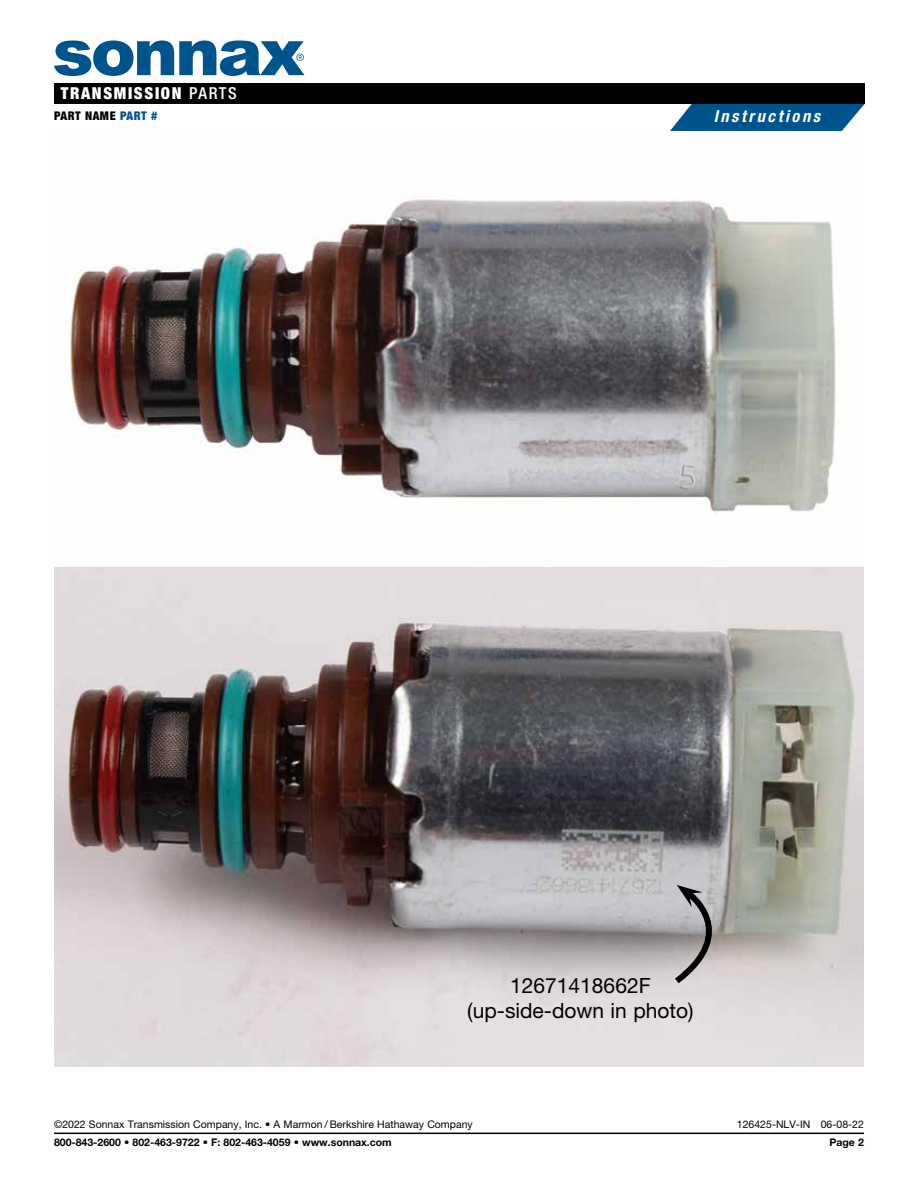
<style>
.page{position:relative;width:918px;height:1188px;background:#fff}
.page>*{position:absolute;margin:0;border:0;box-sizing:border-box;transform-origin:0 0}
.t1{font:21px/25.2px "Helvetica Neue LT Std";color:#000;text-align:center}
.t2{font:900 condensed 16.5px "Helvetica Neue LT Std";letter-spacing:.1em;color:#fff}
.t3{font:italic 700 condensed 16.5px "Helvetica Neue LT Std";letter-spacing:.155em;color:#fff}
.t4{font:900 condensed 12px "Helvetica Neue LT Std";letter-spacing:.05em;color:#000}
.t5{font:10.5px "Helvetica Neue LT Std";color:#000}
.t6{font:700 10.5px "Helvetica Neue LT Std";color:#000}
.s1{font-weight:500}
.s2{color:#00548e}
</style>
<div class="page">
<img style="left:69px;top:199px;width:767px;height:314px">
<img style="left:54px;top:567px;width:810px;height:499px">
<svg style="left:668px;top:885px;width:73px;height:104px;background:#a8a4a5"></svg>
<hr style="left:54px;top:1133px;width:810px;height:1px;background:#000">
<svg style="left:670px;top:104px;width:195px;height:27px;background:#1d689b"></svg>
<div style="left:54px;top:83px;width:811px;height:21px;background:#000"></div>
<svg style="left:54px;top:41px;width:250px;height:35px"></svg>
<h2 class="t2" style="left:61px;top:83px;width:178px">TRANSMISSION <span class="s1">PARTS</span></h2>
<p class="t4" style="left:54px;top:109px;width:105px">PART NAME <span class="s2">PART #</span></p>
<h2 class="t3" style="left:714px;top:107px;width:108px">Instructions</h2>
<h1 class="t1" style="left:467px;top:973px;width:228px">12671418662F (up-side-down in photo)</h1>
<p class="t5" style="left:54px;top:1118px;width:420px">©2022 Sonnax Transmission Company, Inc. • A Marmon / Berkshire Hathaway Company</p>
<p class="t5" style="left:737px;top:1118px;width:129px">126425-NLV-IN 06-08-22</p>
<p class="t6" style="left:54px;top:1136px;width:339px">800-843-2600 • 802-463-9722 • F: 802-463-4059 • www.sonnax.com</p>
<p class="t6" style="left:829px;top:1136px;width:36px">Page 2</p>
</div>
